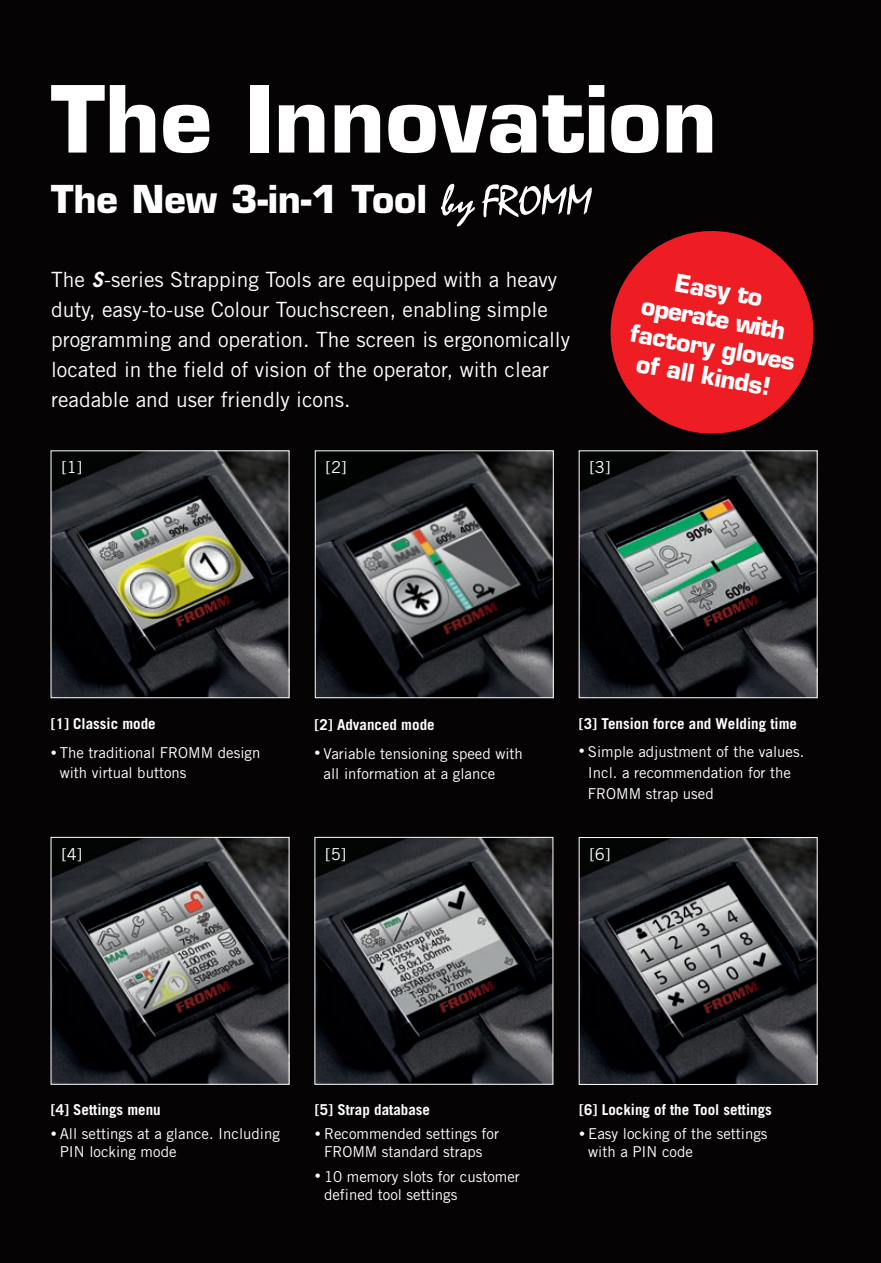
<style>
.page{position:relative;width:881px;height:1263px;background:#fff}
.page>*{position:absolute;margin:0;border:0;box-sizing:border-box;transform-origin:0 0}
.t1{font:700 90px "Eurostile LT Std";color:#fff}
.t2{font:700 37.5px "Eurostile LT Std";color:#fff}
.t3{font:700 24px/28.8px "Eurostile LT Std";color:#fff;text-align:center}
.t4{font:21px/30px "Trade Gothic LT Std";color:#fff}
.t5{font:16.5px "Trade Gothic LT Std";color:#fff}
.t6{font:15px/18px "Trade Gothic LT Std";color:#fff}
.t7{font:700 15px "Trade Gothic LT Std";color:#fff}
.s1{font-weight:700;font-style:italic}
.s2{font-size:12px}
</style>
<div class="page">
<div style="left:0;top:0;width:880px;height:1263px;background:#050303"></div>
<svg style="left:440px;top:184px;width:34px;height:42px"></svg>
<svg style="left:481px;top:184px;width:110px;height:33px"></svg>
<img style="left:53px;top:452px;width:234px;height:244px">
<img style="left:580px;top:839px;width:235px;height:244px">
<div style="left:578px;top:837px;width:239px;height:248px;border:1px solid #fff"></div>
<img style="left:53px;top:839px;width:234px;height:243px">
<img style="left:317px;top:452px;width:234px;height:244px">
<div style="left:315px;top:450px;width:238px;height:248px;border:1px solid #fff"></div>
<img style="left:580px;top:452px;width:235px;height:244px">
<img style="left:316px;top:839px;width:235px;height:243px">
<svg style="left:602px;top:223px;width:219px;height:219px;background:#a11418"></svg>
<h1 class="t1" style="left:51px;top:64px;width:667px">The Innovation</h1>
<h2 class="t2" style="left:51px;top:176px;width:377px">The New 3-in-1 Tool</h2>
<p class="t4" style="left:51px;top:265px;width:520px">The <span class="s1">S</span>-series Strapping Tools are equipped with a heavy duty, easy-to-use Colour Touchscreen, enabling simple programming and operation. The screen is ergonomically located in the field of vision of the operator, with clear readable and user friendly icons.</p>
<p class="t5" style="left:61px;top:457px;width:23px">[1]</p>
<p class="t5" style="left:325px;top:457px;width:23px">[2]</p>
<p class="t5" style="left:589px;top:457px;width:23px">[3]</p>
<h3 class="t3" style="left:642px;top:262px;width:169px;rotate:10deg">Easy to operate with factory gloves of all kinds!</h3>
<p class="t7" style="left:51px;top:715px;width:106px">[1] Classic mode</p>
<p class="t6" style="left:60px;top:742px;width:202px;line-height:20.2px;text-indent:-9px"><span class="s2">•</span> The traditional FROMM design with virtual buttons</p>
<p class="t7" style="left:314px;top:715px;width:121px">[2] Advanced mode</p>
<p class="t6" style="left:323px;top:743px;width:201px;line-height:20.2px;text-indent:-9px"><span class="s2">•</span> Variable tensioning speed with all information at a glance</p>
<p class="t7" style="left:578px;top:715px;width:220px">[3] Tension force and Welding time</p>
<p class="t6" style="left:587px;top:741px;width:218px;line-height:21px;text-indent:-9px"><span class="s2">•</span> Simple adjustment of the values.<br>Incl. a recommendation for the<br>FROMM strap used</p>
<p class="t5" style="left:61px;top:844px;width:23px">[4]</p>
<p class="t5" style="left:589px;top:844px;width:23px">[6]</p>
<p class="t5" style="left:325px;top:844px;width:23px">[5]</p>
<p class="t7" style="left:51px;top:1100px;width:112px">[4] Settings menu</p>
<p class="t6" style="left:60px;top:1124px;width:221px;text-indent:-9px"><span class="s2">•</span> All settings at a glance. Including<br>PIN locking mode</p>
<p class="t7" style="left:315px;top:1100px;width:117px">[5] Strap database</p>
<p class="t6" style="left:315px;top:1124px;width:186px;text-align:center"><span class="s2">•</span> Recommended settings for<br>FROMM standard straps</p>
<p class="t6" style="left:324px;top:1167px;width:197px;text-indent:-9px"><span class="s2">•</span> 10 memory slots for customer defined tool settings</p>
<p class="t7" style="left:579px;top:1100px;width:194px">[6] Locking of the Tool settings</p>
<p class="t6" style="left:588px;top:1124px;width:181px;text-indent:-9px"><span class="s2">•</span> Easy locking of the settings with a PIN code</p>
</div>
